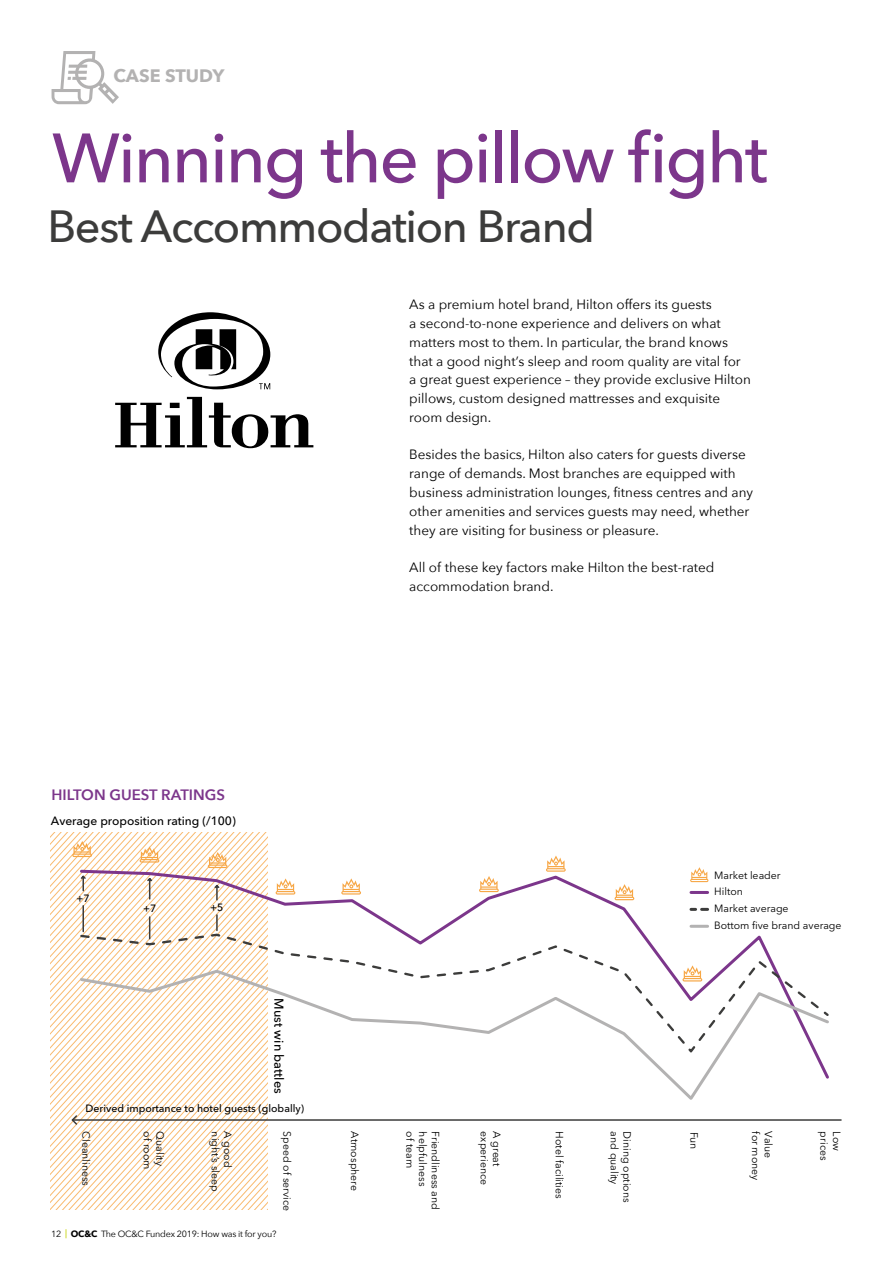
<style>
.page{position:relative;width:893px;height:1263px;background:#fff}
.page>*{position:absolute;margin:0;border:0;box-sizing:border-box;transform-origin:0 0}
.t1{font:500 69px "Avenir Next";letter-spacing:-.03em;color:#7c368b}
.t2{font:500 45px "Avenir Next";letter-spacing:-.03em;color:#3c3c3b}
.t3{font:700 18px "Avenir Next";color:#b3b2b2}
.t4{font:600 15px "Avenir Next";color:#7c368b}
.t5{font:13.5px/18.8px "Avenir Next";color:#000}
.t6{font:500 12.75px "Avenir Next";color:#000}
.t7{font:500 12px "Avenir Next";color:#000}
.t8{font:10.5px/12.6px "Avenir Next";color:#000}
.t9{font:500 10.5px "Avenir Next";color:#000}
.t10{font:9px "Avenir Next";letter-spacing:-.025em;color:#000}
.t11{font:9px "Avenir Next";color:#000}
.s1{font-weight:700}
</style>
<div class="page">
<svg style="left:52px;top:51px;width:67px;height:53px"></svg>
<svg style="left:51px;top:833px;width:217px;height:376px"></svg>
<svg style="left:70px;top:1114px;width:9px;height:12px"></svg>
<svg style="left:72px;top:841px;width:20px;height:16px"></svg>
<svg style="left:140px;top:846px;width:19px;height:16px"></svg>
<svg style="left:208px;top:852px;width:20px;height:16px"></svg>
<svg style="left:547px;top:855px;width:18px;height:13px"></svg>
<hr style="left:72px;top:1119px;width:769px;height:2px;background:#3c3c3b">
<svg style="left:78px;top:868px;width:631px;height:100px"></svg>
<svg style="left:80px;top:933px;width:696px;height:35px"></svg>
<svg style="left:78px;top:968px;width:751px;height:135px"></svg>
<svg style="left:115px;top:397px;width:198px;height:51px"></svg>
<svg style="left:158px;top:312px;width:112px;height:77px"></svg>
<h3 class="t3" style="left:114px;top:60px;width:112px">CASE STUDY</h3>
<h1 class="t1" style="left:52px;top:100px;width:717px">Winning the pillow fight</h1>
<h2 class="t2" style="left:47px;top:188px;width:549px">Best Accommodation Brand</h2>
<p class="t4" style="left:52px;top:781px;width:175px">HILTON GUEST RATINGS</p>
<p class="t7" style="left:51px;top:810px;width:187px">Average proposition rating (/100)</p>
<p class="t9" style="left:77px;top:889px;width:15px">+7</p>
<p class="t9" style="left:143px;top:899px;width:15px">+7</p>
<p class="t9" style="left:210px;top:898px;width:15px">+5</p>
<p class="t6" style="left:290px;top:998px;width:97px;rotate:90deg">Must win battles</p>
<p class="t5" style="left:409px;top:295px;width:343px">As a premium hotel brand, Hilton offers its guests<br>a second-to-none experience and delivers on what matters most to them. In particular, the brand knows that a good night’s sleep and room quality are vital for a great guest experience – they provide exclusive Hilton pillows, custom designed mattresses and exquisite room design.</p>
<p class="t5" style="left:409px;top:445px;width:345px">Besides the basics, Hilton also caters for guests diverse range of demands. Most branches are equipped with business administration lounges, fitness centres and any other amenities and services guests may need, whether they are visiting for business or pleasure.</p>
<p class="t5" style="left:409px;top:557px;width:307px">All of these key factors make Hilton the best-rated accommodation brand.</p>
<p class="t8" style="left:714px;top:868px;width:68px">Market leader</p>
<p class="t8" style="left:714px;top:883px;width:129px;line-height:17px">Hilton<br>Market average<br>Bottom five brand average</p>
<p class="t9" style="left:86px;top:1100px;width:220px">Derived importance to hotel guests (globally)</p>
<p class="t8" style="left:154px;top:1131px;width:40px;rotate:90deg">of room</p>
<p class="t8" style="left:167px;top:1131px;width:36px;rotate:90deg">Quality</p>
<p class="t8" style="left:235px;top:1131px;width:62px;rotate:90deg">A good night’s sleep</p>
<p class="t8" style="left:775px;top:1131px;width:28px;rotate:90deg">Value</p>
<p class="t8" style="left:831px;top:1131px;width:30px;rotate:90deg">prices</p>
<p class="t8" style="left:294px;top:1131px;width:81px;rotate:90deg">Speed of service</p>
<p class="t8" style="left:362px;top:1131px;width:61px;rotate:90deg">Atmosphere</p>
<p class="t8" style="left:442px;top:1131px;width:80px;rotate:90deg">Friendliness and</p>
<p class="t8" style="left:417px;top:1131px;width:38px;rotate:90deg">of team</p>
<p class="t8" style="left:429px;top:1131px;width:56px;rotate:90deg">helpfulness</p>
<p class="t8" style="left:504px;top:1131px;width:55px;rotate:90deg">A great experience</p>
<p class="t8" style="left:566px;top:1131px;width:69px;rotate:90deg">Hotel facilities</p>
<p class="t8" style="left:634px;top:1131px;width:72px;rotate:90deg">Dining options and quality</p>
<p class="t8" style="left:701px;top:1131px;width:19px;rotate:90deg">Fun</p>
<p class="t8" style="left:844px;top:1131px;width:21px;rotate:90deg">Low</p>
<p class="t8" style="left:763px;top:1131px;width:50px;rotate:90deg">for money</p>
<p class="t8" style="left:93px;top:1131px;width:56px;rotate:90deg">Cleanliness</p>
<p class="t10" style="left:51px;top:1227px;width:227px">12 <sup>|</sup> <span class="s1">OC&amp;C</span> The OC&amp;C Fundex 2019: How was it for you?</p>
<p class="t11" style="left:51px;top:1229px;width:118px">Source: OC&amp;C Fundex 2019</p>
</div>
